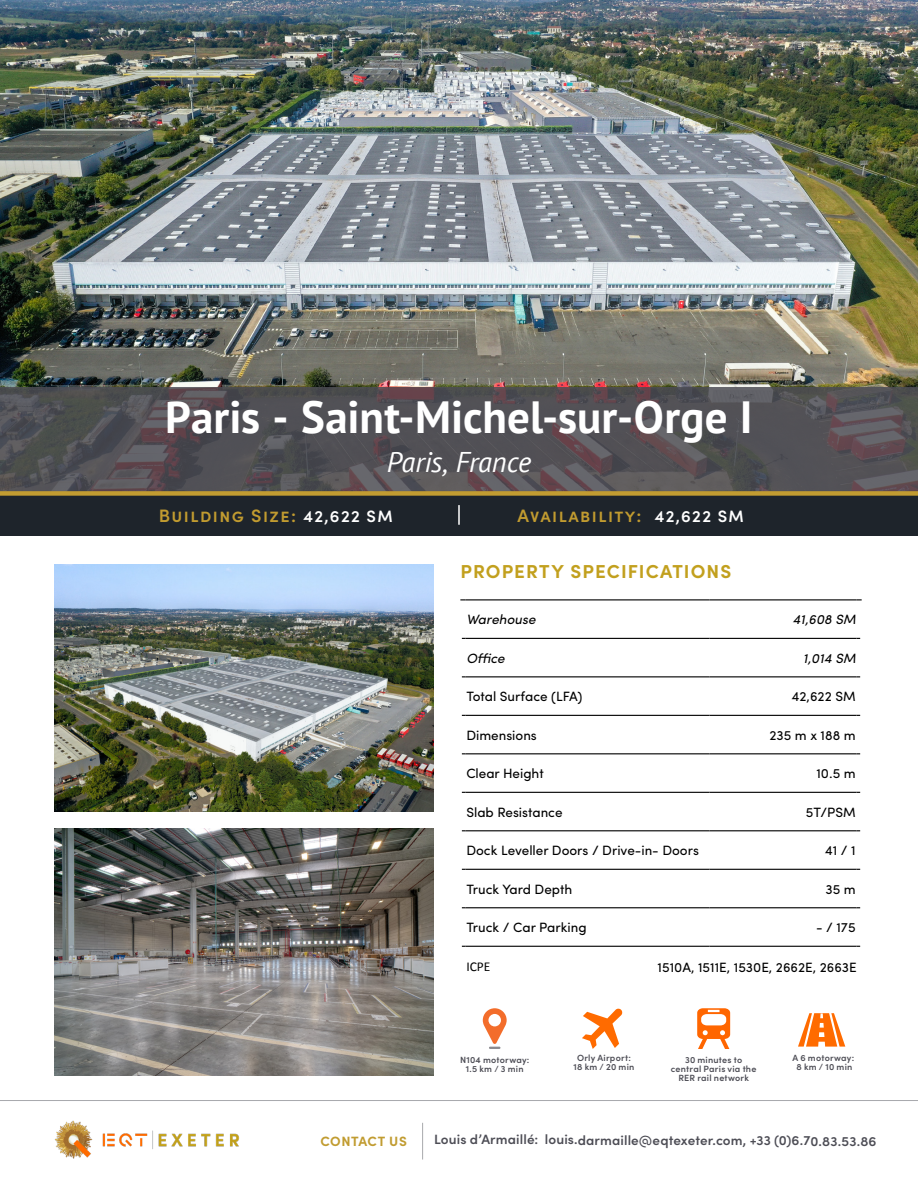
<style>
.page{position:relative;width:918px;height:1188px;background:#fff}
.page>*{position:absolute;margin:0;border:0;box-sizing:border-box;transform-origin:0 0}
.t1{font:700 45px "PT Sans";color:#fff}
.t2{font:italic 28.5px "PT Sans";letter-spacing:-.01em;color:#fff}
.t3{font:700 18.75px "Sofia Pro";letter-spacing:.06em;color:#c2a01e}
.t4{font:600 18px "Sofia Pro";letter-spacing:.08em;color:#c19b30}
.t5{font:13.5px "Sofia Pro";color:#000}
.t6{font:600 13.5px "Sofia Pro";letter-spacing:.005em;color:#4d4d55}
.t7{font:italic 13.5px "Sofia Pro";color:#000}
.t8{font:700 13.5px "Sofia Pro";letter-spacing:.03em;color:#c19c31}
.t9{font:13.5px "Calibri";color:#000}
.t10{font:600 9px/9px "Sofia Pro";letter-spacing:.025em;color:#4d4d55;text-align:center}
.s1{font-size:16.5px;color:#fff}
</style>
<div class="page">
<img style="left:0;top:0;width:918px;height:387px">
<svg style="left:0;top:387px;width:918px;height:104px;fill:#525055"></svg>
<div style="left:0;top:494px;width:918px;height:42px;background:#1e242b"></div>
<img style="left:54px;top:1120px;width:185px;height:39px">
<hr style="left:0;top:1100px;width:918px;height:1px;background:#a8a9ad">
<img style="left:54px;top:828px;width:379px;height:247px">
<img style="left:54px;top:564px;width:379px;height:248px">
<hr style="left:458px;top:505px;width:2px;height:20px;background:#fff">
<div style="left:0;top:491px;width:918px;height:5px;background:#c29c31"></div>
<hr style="left:422px;top:1123px;width:1px;height:37px;background:#a8a9ad">
<svg style="left:697px;top:1008px;width:33px;height:41px"></svg>
<svg style="left:483px;top:1008px;width:24px;height:41px"></svg>
<svg style="left:798px;top:1013px;width:47px;height:34px"></svg>
<svg style="left:582px;top:1008px;width:41px;height:41px"></svg>
<hr style="left:466px;top:599px;width:244px;height:1px;background:#000">
<hr style="left:710px;top:599px;width:146px;height:1px;background:#000">
<hr style="left:466px;top:638px;width:244px;height:1px;background:#000">
<hr style="left:710px;top:638px;width:146px;height:1px;background:#000">
<hr style="left:466px;top:676px;width:244px;height:1px;background:#000">
<hr style="left:710px;top:676px;width:146px;height:1px;background:#000">
<hr style="left:466px;top:715px;width:244px;height:1px;background:#000">
<hr style="left:710px;top:715px;width:146px;height:1px;background:#000">
<hr style="left:466px;top:753px;width:244px;height:1px;background:#000">
<hr style="left:710px;top:753px;width:146px;height:1px;background:#000">
<hr style="left:466px;top:792px;width:244px;height:1px;background:#000">
<hr style="left:710px;top:792px;width:146px;height:1px;background:#000">
<hr style="left:466px;top:830px;width:244px;height:1px;background:#000">
<hr style="left:710px;top:830px;width:146px;height:1px;background:#000">
<hr style="left:466px;top:869px;width:244px;height:1px;background:#000">
<hr style="left:710px;top:869px;width:146px;height:1px;background:#000">
<hr style="left:466px;top:907px;width:244px;height:1px;background:#000">
<hr style="left:710px;top:907px;width:146px;height:1px;background:#000">
<hr style="left:466px;top:946px;width:244px;height:1px;background:#000">
<hr style="left:710px;top:946px;width:146px;height:1px;background:#000">
<p class="t1" style="left:165px;top:387px;width:589px">Paris - Saint-Michel-sur-Orge I</p>
<p class="t2" style="left:387px;top:443px;width:146px">Paris, France</p>
<p class="t4" style="left:159px;top:502px;width:235px">Building Size: <span class="s1">42,622 SM</span></p>
<p class="t4" style="left:518px;top:502px;width:228px">Availability: <span class="s1">42,622 SM</span></p>
<p class="t3" style="left:460px;top:557px;width:272px">PROPERTY SPECIFICATIONS</p>
<p class="t7" style="left:466px;top:609px;width:71px">Warehouse</p>
<p class="t7" style="left:793px;top:609px;width:65px">41,608 SM</p>
<p class="t7" style="left:466px;top:648px;width:40px">Office</p>
<p class="t7" style="left:803px;top:648px;width:54px">1,014 SM</p>
<p class="t5" style="left:466px;top:686px;width:117px">Total Surface (LFA)</p>
<p class="t5" style="left:792px;top:686px;width:66px">42,622 SM</p>
<p class="t5" style="left:466px;top:725px;width:72px">Dimensions</p>
<p class="t5" style="left:769px;top:725px;width:88px">235 m x 188 m</p>
<p class="t5" style="left:466px;top:763px;width:79px">Clear Height</p>
<p class="t5" style="left:816px;top:763px;width:41px">10.5 m</p>
<p class="t5" style="left:466px;top:802px;width:98px">Slab Resistance</p>
<p class="t5" style="left:806px;top:802px;width:51px">5T/PSM</p>
<p class="t5" style="left:466px;top:840px;width:234px">Dock Leveller Doors / Drive-in- Doors</p>
<p class="t5" style="left:825px;top:840px;width:32px">41 / 1</p>
<p class="t5" style="left:466px;top:879px;width:107px">Truck Yard Depth</p>
<p class="t5" style="left:825px;top:879px;width:32px">35 m</p>
<p class="t5" style="left:466px;top:917px;width:122px">Truck / Car Parking</p>
<p class="t5" style="left:816px;top:917px;width:41px">- / 175</p>
<p class="t9" style="left:466px;top:957px;width:26px">ICPE</p>
<p class="t5" style="left:658px;top:957px;width:201px">1510A, 1511E, 1530E, 2662E, 2663E</p>
<p class="t8" style="left:320px;top:1131px;width:88px">CONTACT US</p>
<p class="t10" style="left:574px;top:1053px;width:62px">Orly Airport:<br>18 km / 20 min</p>
<p class="t10" style="left:460px;top:1054px;width:71px">N104 motorway:<br>1.5 km / 3 min</p>
<p class="t10" style="left:792px;top:1053px;width:63px">A 6 motorway:<br>8 km / 10 min</p>
<p class="t10" style="left:671px;top:1054px;width:87px">30 minutes to central Paris via the<br>RER rail network</p>
<p class="t6" style="left:434px;top:1130px;width:444px">Louis d’Armaillé: louis.darmaille@eqtexeter.com, +33 (0)6.70.83.53.86</p>
</div>
